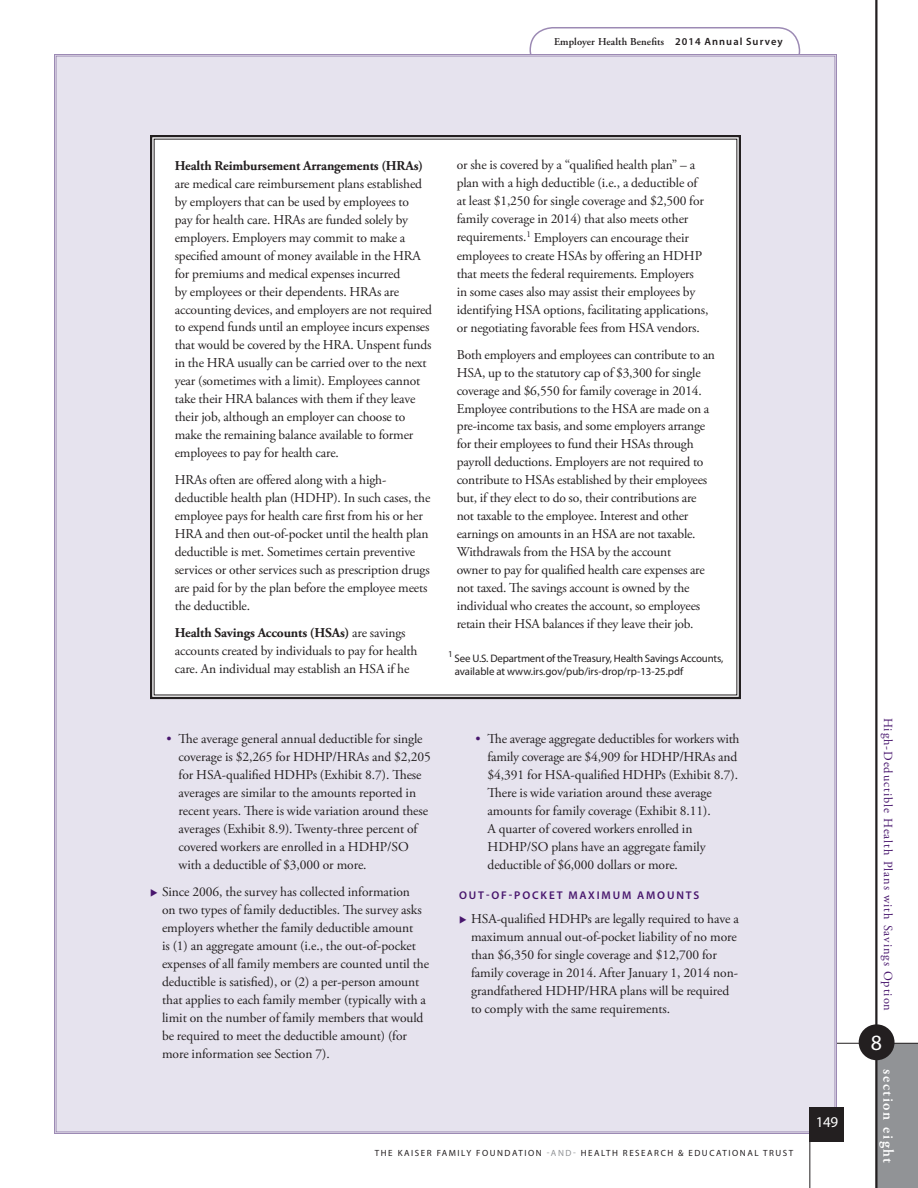
<style>
.page{position:relative;width:918px;height:1188px;background:#fff}
.page>*{position:absolute;margin:0;border:0;box-sizing:border-box;transform-origin:0 0}
.t1{font:21.9px "Myriad Pro";color:#fff}
.t2{font:600 15px "Adobe Garamond Pro";letter-spacing:.1em;color:#fff}
.t3{font:15px "Myriad Pro";color:#fff}
.t4{font:13.5px/18px "Adobe Garamond Pro";letter-spacing:-.01em;color:#231f20}
.t5{font:700 13.5px "Adobe Garamond Pro";letter-spacing:-.01em;color:#231f20}
.t6{font:12.3px "Adobe Garamond Pro";letter-spacing:.07em;color:#48166d}
.t7{font:600 11.25px "Myriad Pro";letter-spacing:.165em;color:#48166d}
.t8{font:10.8px/13.5px "Myriad Pro";letter-spacing:-.015em;color:#231f20}
.t9{font:600 10.5px "Adobe Garamond Pro";letter-spacing:.01em;color:#231f20}
.t10{font:9px "Myriad Pro";letter-spacing:.17em;color:#231f20}
.s1{font-family:"Myriad Pro"}
.s2{font-weight:700}
.s3{color:#48166d}
.s4{color:#919396}
</style>
<div class="page">
<div style="left:876px;top:1043px;width:42px;height:145px;background:#919396"></div>
<hr style="left:825px;top:1043px;width:93px;height:1px;background:#231f20">
<hr style="left:875px;top:0;width:3px;height:1188px;background:#231f20">
<div style="left:859px;top:1024px;width:36px;height:36px;background:#231f20;border-radius:50%"></div>
<div style="left:530px;top:27px;width:270px;height:47px;border:2px solid #9c8ab4;border-radius:22px"></div>
<div style="left:54px;top:53px;width:784px;height:1082px;background:#e6e3ee"></div>
<div style="left:810px;top:1107px;width:34px;height:34px;background:#231f20"></div>
<hr style="left:810px;top:1107px;width:1px;height:81px;background:#231f20">
<svg style="left:149px;top:134px;width:593px;height:566px"></svg>
<p class="t9" style="left:554px;top:36px;width:230px">Employer Health Benefits <span class="s1">2014 ANNUAL SUR VEY</span></p>
<p class="t5" style="left:175px;top:157px;width:250px">Health Reimbursement Arrangements (HRAs)</p>
<p class="t4" style="left:175px;top:175px;width:259px">are medical care reimbursement plans established by employers that can be used by employees to<br>pay for health care. HRAs are funded solely by employers. Employers may commit to make a specified amount of money available in the HRA for premiums and medical expenses incurred<br>by employees or their dependents. HRAs are accounting devices, and employers are not required to expend funds until an employee incurs expenses that would be covered by the HRA. Unspent funds in the HRA usually can be carried over to the next year (sometimes with a limit). Employees cannot take their HRA balances with them if they leave their job, although an employer can choose to make the remaining balance available to former employees to pay for health care.</p>
<p class="t4" style="left:175px;top:472px;width:257px">HRAs often are offered along with a high&shy;deductible health plan (HDHP). In such cases, the employee pays for health care first from his or her HRA and then out-of-pocket until the health plan deductible is met. Sometimes certain preventive services or other services such as prescription drugs are paid for by the plan before the employee meets the deductible.</p>
<p class="t4" style="left:175px;top:625px;width:244px"><span class="s2">Health Savings Accounts (HSAs)</span> are savings accounts created by individuals to pay for health care. An individual may establish an HSA if he</p>
<p class="t4" style="left:457px;top:157px;width:253px">or she is covered by a “qualified health plan” – a plan with a high deductible (i.e., a deductible of at least $1,250 for single coverage and $2,500 for family coverage in 2014) that also meets other requirements.<sup>1</sup> Employers can encourage their employees to create HSAs by offering an HDHP that meets the federal requirements. Employers<br>in some cases also may assist their employees by identifying HSA options, facilitating applications, or negotiating favorable fees from HSA vendors.</p>
<p class="t4" style="left:457px;top:346px;width:260px">Both employers and employees can contribute to an HSA, up to the statutory cap of $3,300 for single coverage and $6,550 for family coverage in 2014.<br>Employee contributions to the HSA are made on a pre-income tax basis, and some employers arrange for their employees to fund their HSAs through payroll deductions. Employers are not required to contribute to HSAs established by their employees but, if they elect to do so, their contributions are not taxable to the employee. Interest and other earnings on amounts in an HSA are not taxable.<br>Withdrawals from the HSA by the account<br>owner to pay for qualified health care expenses are not taxed. The savings account is owned by the individual who creates the account, so employees retain their HSA balances if they leave their job.</p>
<p class="t8" style="left:455px;top:651px;width:270px;text-indent:-6px"><sup>1</sup> See U.S. Department of the Treasury, Health Savings Accounts, available at www.irs.gov/pub/irs-drop/rp-13-25.pdf</p>
<p class="t4" style="left:179px;top:730px;width:254px;text-indent:-12px"><span class="s3">•</span> The average general annual deductible for single coverage is $2,265 for HDHP/HRAs and $2,205 for HSA-qualified HDHPs (Exhibit 8.7). These averages are similar to the amounts reported in recent years. There is wide variation around these averages (Exhibit 8.9). Twenty-three percent of covered workers are enrolled in a HDHP/SO with a deductible of $3,000 or more.</p>
<p class="t4" style="left:162px;top:883px;width:269px;text-indent:-12px"><span class="s3">◆</span> Since 2006, the survey has collected information<br>on two types of family deductibles. The survey asks employers whether the family deductible amount<br>is (1) an aggregate amount (i.e., the out-of-pocket expenses of all family members are counted until the deductible is satisfied), or (2) a per-person amount that applies to each family member (typically with a limit on the number of family members that would be required to meet the deductible amount) (for more information see Section 7).</p>
<p class="t4" style="left:488px;top:730px;width:254px;text-indent:-12px"><span class="s3">•</span> The average aggregate deductibles for workers with family coverage are $4,909 for HDHP/HRAs and $4,391 for HSA-qualified HDHPs (Exhibit 8.7).<br>There is wide variation around these average amounts for family coverage (Exhibit 8.11).<br>A quarter of covered workers enrolled in HDHP/SO plans have an aggregate family deductible of $6,000 dollars or more.</p>
<p class="t7" style="left:459px;top:888px;width:241px">OUT-OF-POCKET MAXIMUM AMOUNTS</p>
<p class="t4" style="left:471px;top:910px;width:269px;text-indent:-12px"><span class="s3">◆</span> HSA-qualified HDHPs are legally required to have a maximum annual out-of-pocket liability of no more than $6,350 for single coverage and $12,700 for family coverage in 2014. After January 1, 2014 non&shy;grandfathered HDHP/HRA plans will be required to comply with the same requirements.</p>
<p class="t10" style="left:375px;top:1147px;width:415px">The Ka iser Fa mily Foundat ion <span class="s4">-a nd-</span> H ea lt h Resea rch &amp; E ducat iona l Trust</p>
<p class="t3" style="left:816px;top:1113px;width:24px">149</p>
<p class="t6" style="left:896px;top:718px;width:295px;rotate:90deg">High-Deductible Health Plans with Savings Option</p>
<h1 class="t1" style="left:871px;top:1029px;width:13px">8</h1>
<p class="t2" style="left:897px;top:1069px;width:95px;rotate:90deg">section eight</p>
</div>
